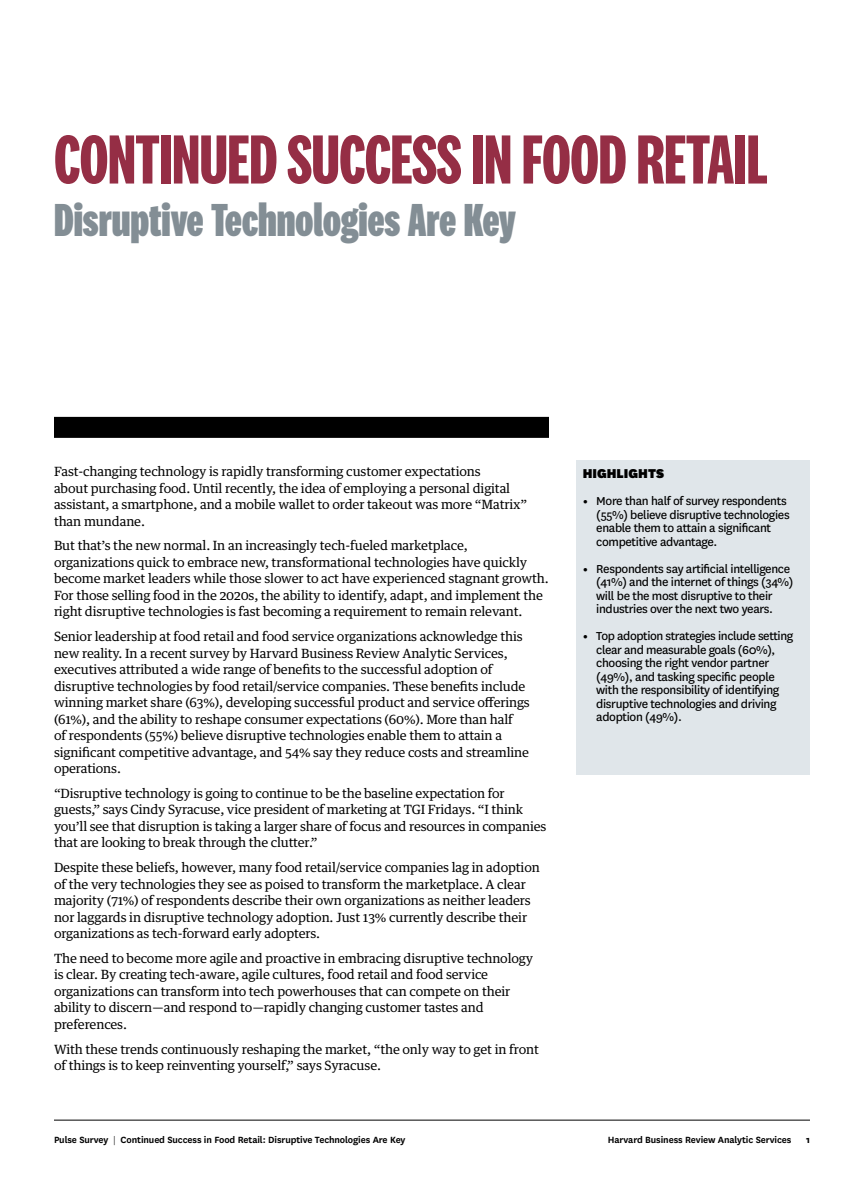
<style>
.page{position:relative;width:864px;height:1188px;background:#fff}
.page>*{position:absolute;margin:0;border:0;box-sizing:border-box;transform-origin:0 0}
.t1{font:700 72px "National 2 Compressed";letter-spacing:-.01em;color:#952e45}
.t2{font:800 48px "National 2 Compressed";color:#838e95}
.t3{font:900 15px "National HBR";color:#000}
.t4{font:13.5px/13.5px "National HBR";letter-spacing:-.025em;color:#000}
.t5{font:12.75px/16.5px "Guardian Text Egyp HBR";letter-spacing:-.01em;color:#000}
.t6{font:600 10.5px "National HBR";letter-spacing:-.01em;color:#000}
.t7{font:800 10.5px "National HBR";color:#000}
.s1{font-weight:300}
</style>
<div class="page">
<div style="left:54px;top:417px;width:495px;height:21px;background:#000"></div>
<hr style="left:54px;top:1120px;width:756px;height:1px;background:#000">
<div style="left:576px;top:460px;width:234px;height:315px;background:#e0e6ea"></div>
<h1 class="t1" style="left:54px;top:121px;width:715px">CONTINUED SUCCESS IN FOOD RETAIL</h1>
<h2 class="t2" style="left:54px;top:194px;width:464px">Disruptive Technologies Are Key</h2>
<p class="t5" style="left:54px;top:462px;width:475px">Fast-changing technology is rapidly transforming customer expectations<br>about purchasing food. Until recently, the idea of employing a personal digital assistant, a smartphone, and a mobile wallet to order takeout was more “Matrix” than mundane.</p>
<p class="t5" style="left:54px;top:536px;width:496px">But that’s the new normal. In an increasingly tech-fueled marketplace, organizations quick to embrace new, transformational technologies have quickly become market leaders while those slower to act have experienced stagnant growth.<br>For those selling food in the 2020s, the ability to identify, adapt, and implement the right disruptive technologies is fast becoming a requirement to remain relevant.</p>
<p class="t5" style="left:54px;top:627px;width:477px">Senior leadership at food retail and food service organizations acknowledge this new reality. In a recent survey by Harvard Business Review Analytic Services, executives attributed a wide range of benefits to the successful adoption of disruptive technologies by food retail/service companies. These benefits include winning market share (63%), developing successful product and service offerings (61%), and the ability to reshape consumer expectations (60%). More than half<br>of respondents (55%) believe disruptive technologies enable them to attain a significant competitive advantage, and 54% say they reduce costs and streamline operations.</p>
<p class="t5" style="left:54px;top:784px;width:494px">“Disruptive technology is going to continue to be the baseline expectation for guests,” says Cindy Syracuse, vice president of marketing at TGI Fridays. “I think you’ll see that disruption is taking a larger share of focus and resources in companies that are looking to break through the clutter.”</p>
<p class="t5" style="left:54px;top:858px;width:487px">Despite these beliefs, however, many food retail/service companies lag in adoption of the very technologies they see as poised to transform the marketplace. A clear majority (71%) of respondents describe their own organizations as neither leaders nor laggards in disruptive technology adoption. Just 13% currently describe their organizations as tech-forward early adopters.</p>
<p class="t5" style="left:54px;top:949px;width:481px">The need to become more agile and proactive in embracing disruptive technology is clear. By creating tech-aware, agile cultures, food retail and food service organizations can transform into tech powerhouses that can compete on their ability to discern—and respond to—rapidly changing customer tastes and preferences.</p>
<p class="t5" style="left:54px;top:1040px;width:486px">With these trends continuously reshaping the market, “the only way to get in front of things is to keep reinventing yourself,” says Syracuse.</p>
<p class="t3" style="left:583px;top:463px;width:83px">HIGHLIGHTS</p>
<p class="t4" style="left:596px;top:493px;width:195px;text-indent:-14px">• More than half of survey respondents (55%) believe disruptive technologies enable them to attain a significant competitive advantage.</p>
<p class="t4" style="left:596px;top:561px;width:199px;text-indent:-14px">• Respondents say artificial intelligence (41%) and the internet of things (34%) will be the most disruptive to their industries over the next two years.</p>
<p class="t4" style="left:596px;top:628px;width:199px;text-indent:-14px">• Top adoption strategies include setting clear and measurable goals (60%), choosing the right vendor partner (49%), and tasking specific people with the responsibility of identifying disruptive technologies and driving adoption (49%).</p>
<p class="t6" style="left:54px;top:1132px;width:353px">Pulse Survey <span class="s1">|</span> Continued Success in Food Retail: Disruptive Technologies Are Key</p>
<p class="t6" style="left:608px;top:1133px;width:185px">Harvard Business Review Analytic Services</p>
<p class="t7" style="left:806px;top:1133px;width:5px">1</p>
</div>
